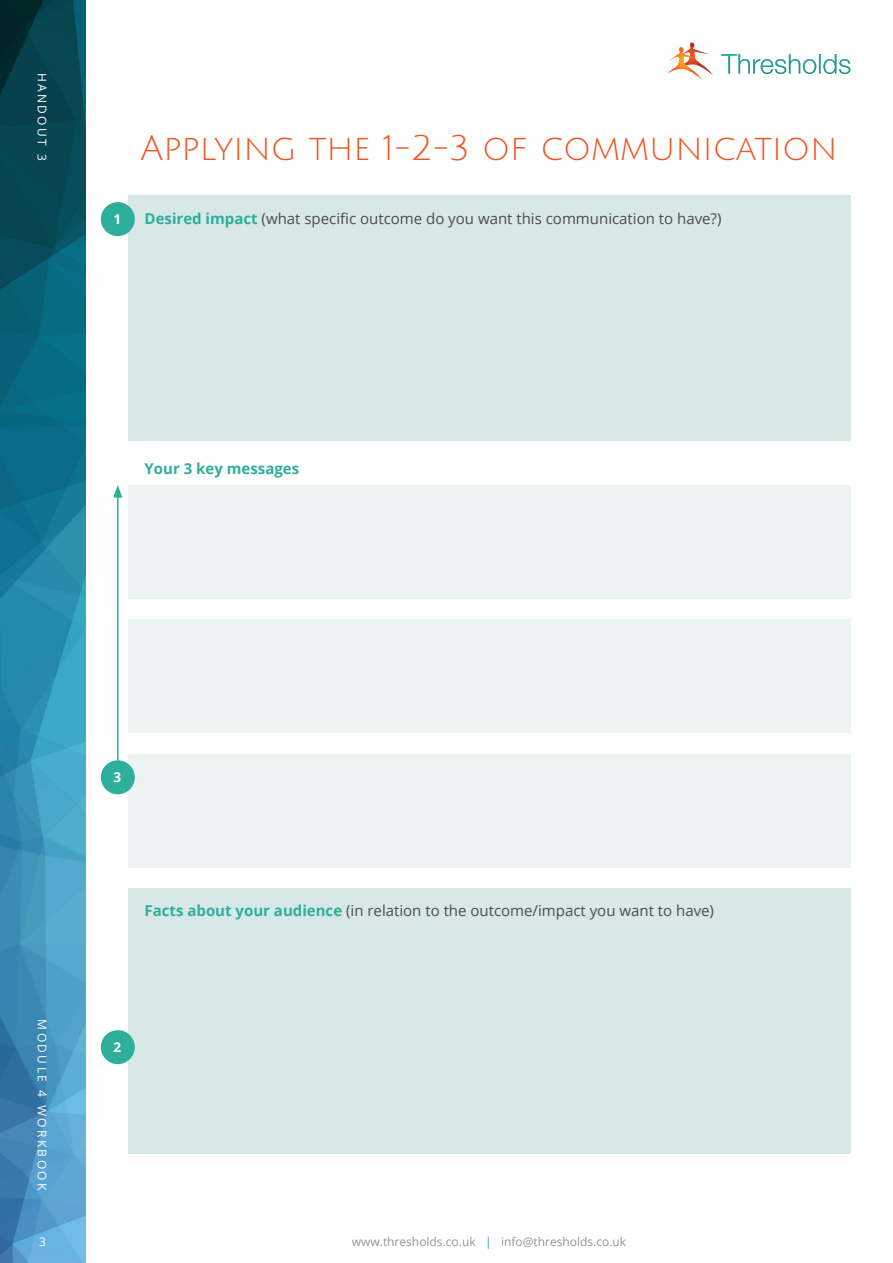
<style>
.page{position:relative;width:893px;height:1263px;background:#fff}
.page>*{position:absolute;margin:0;border:0;box-sizing:border-box;transform-origin:0 0}
.t1{font:34.5px "Julius Sans One";color:#f15322}
.t2{font:15px "Open Sans";color:#4b4c4d}
.t3{font:700 15px "Open Sans";color:#2eaf9b}
.t4{font:700 13.5px "Open Sans";color:#fff}
.t5{font:12px "Open Sans";color:#939598}
.t6{font:12px "Open Sans";letter-spacing:.2em;color:#fff}
.s1{font-weight:700;color:#2eaf9b}
.s2{color:#2eaf9b}
</style>
<div class="page">
<svg style="left:0;top:0;width:85px;height:1263px;background:#277b99"></svg>
<svg style="left:667px;top:42px;width:46px;height:38px"></svg>
<svg style="left:672px;top:49px;width:24px;height:23px"></svg>
<svg style="left:721px;top:54px;width:129px;height:20px"></svg>
<div style="left:128px;top:196px;width:722px;height:245px;background:#d8e8e7"></div>
<div style="left:128px;top:888px;width:722px;height:266px;background:#d8e8e7"></div>
<div style="left:128px;top:754px;width:722px;height:113px;background:#ebf3f3"></div>
<div style="left:128px;top:619px;width:722px;height:114px;background:#ebf3f3"></div>
<div style="left:128px;top:485px;width:722px;height:114px;background:#ebf3f3"></div>
<div style="left:101px;top:202px;width:34px;height:34px;background:#2eaf9b;border-radius:50%"></div>
<div style="left:101px;top:1030px;width:34px;height:34px;background:#2eaf9b;border-radius:50%"></div>
<div style="left:101px;top:760px;width:34px;height:34px;background:#2eaf9b;border-radius:50%"></div>
<hr style="left:117px;top:495px;width:2px;height:265px;background:#2eaf9b">
<svg style="left:113px;top:485px;width:9px;height:13px"></svg>
<p class="t6" style="left:51px;top:73px;width:90px;rotate:90deg">HANDOUT 3</p>
<p class="t4" style="left:113px;top:210px;width:9px">1</p>
<h1 class="t1" style="left:140px;top:130px;width:699px">Applying the 1-2-3 of communication</h1>
<p class="t2" style="left:145px;top:208px;width:578px"><span class="s1">Desired impact</span> (what specific outcome do you want this communication to have?)</p>
<p class="t3" style="left:145px;top:458px;width:156px">Your 3 key messages</p>
<p class="t6" style="left:51px;top:1019px;width:173px;rotate:90deg">MODULE 4 WORKBOOK</p>
<p class="t6" style="left:39px;top:1234px;width:8px">3</p>
<p class="t4" style="left:113px;top:768px;width:9px">3</p>
<p class="t2" style="left:145px;top:901px;width:571px"><span class="s1">Facts about your audience</span> (in relation to the outcome/impact you want to have)</p>
<p class="t4" style="left:113px;top:1038px;width:9px">2</p>
<p class="t5" style="left:352px;top:1234px;width:276px">www.thresholds.co.uk <span class="s2">|</span> info@thresholds.co.uk</p>
</div>
